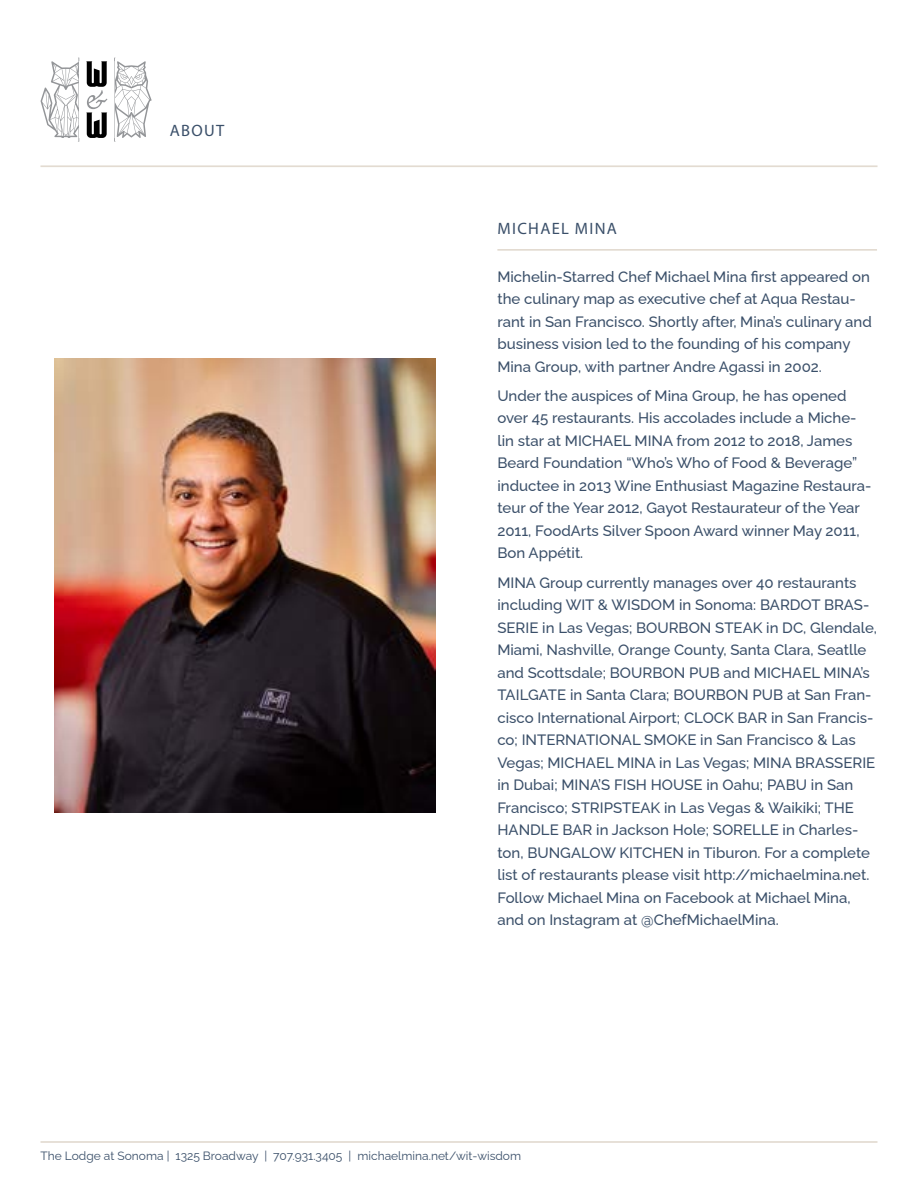
<style>
.page{position:relative;width:918px;height:1188px;background:#fff}
.page>*{position:absolute;margin:0;border:0;box-sizing:border-box;transform-origin:0 0}
.t1{font:16.5px "Myriad Pro";letter-spacing:.08em;color:#3a4f69}
.t2{font:100 15px/22.5px "Raleway";color:#3a4f69}
.t3{font:100 12px "Raleway";color:#3a4f69}
</style>
<div class="page">
<hr style="left:40px;top:1141px;width:838px;height:2px;background:#e3dbd1">
<hr style="left:40px;top:165px;width:838px;height:2px;background:#e3dbd1">
<svg style="left:41px;top:58px;width:38px;height:84px"></svg>
<svg style="left:114px;top:58px;width:38px;height:84px"></svg>
<svg style="left:86px;top:61px;width:21px;height:77px"></svg>
<hr style="left:497px;top:249px;width:380px;height:2px;background:#e3dbd1">
<img style="left:54px;top:358px;width:381px;height:455px">
<p class="t1" style="left:170px;top:120px;width:56px">ABOUT</p>
<p class="t1" style="left:498px;top:218px;width:121px">MICHAEL MINA</p>
<p class="t2" style="left:497px;top:263px;width:376px">Michelin-Starred Chef Michael Mina first appeared on the culinary map as executive chef at Aqua Restau&shy;rant in San Francisco. Shortly after, Mina’s culinary and business vision led to the founding of his company Mina Group, with partner Andre Agassi in 2002.</p>
<p class="t2" style="left:497px;top:383px;width:376px">Under the auspices of Mina Group, he has opened over 45 restaurants. His accolades include a Miche&shy;lin star at MICHAEL MINA from 2012 to 2018, James Beard Foundation “Who’s Who of Food &amp; Beverage” inductee in 2013 Wine Enthusiast Magazine Restaura&shy;teur of the Year 2012, Gayot Restaurateur of the Year 2011, FoodArts Silver Spoon Award winner May 2011, Bon Appétit.</p>
<p class="t2" style="left:497px;top:569px;width:381px">MINA Group currently manages over 40 restaurants including WIT &amp; WISDOM in Sonoma: BARDOT BRAS-SERIE in Las Vegas; BOURBON STEAK in DC, Glendale, Miami, Nashville, Orange County, Santa Clara, Seatlle and Scottsdale; BOURBON PUB and MICHAEL MINA’s TAILGATE in Santa Clara; BOURBON PUB at San Fran&shy;cisco International Airport; CLOCK BAR in San Francis&shy;co; INTERNATIONAL SMOKE in San Francisco &amp; Las Vegas; MICHAEL MINA in Las Vegas; MINA BRASSERIE in Dubai; MINA’S FISH HOUSE in Oahu; PABU in San Francisco; STRIPSTEAK in Las Vegas &amp; Waikiki; THE HANDLE BAR in Jackson Hole; SORELLE in Charles&shy;ton, BUNGALOW KITCHEN in Tiburon. For a complete list of restaurants please visit http://michaelmina.net.<br>Follow Michael Mina on Facebook at Michael Mina, and on Instagram at @ChefMichaelMina.</p>
<p class="t3" style="left:40px;top:1146px;width:482px">The Lodge at Sonoma | 1325 Broadway | 707.931.3405 | michaelmina.net/wit-wisdom</p>
</div>
